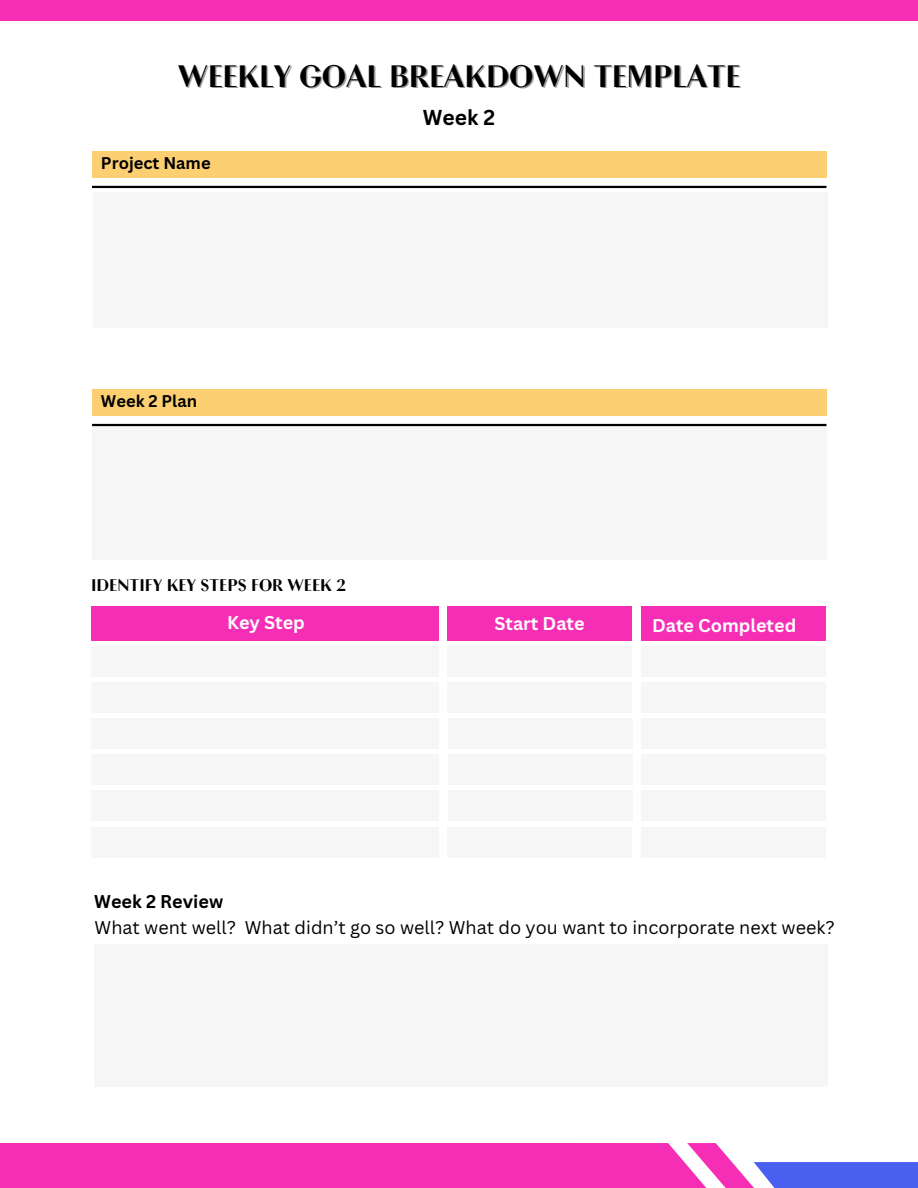
<style>
.page{position:relative;width:918px;height:1188px;background:#fff}
.page>*{position:absolute;margin:0;border:0;box-sizing:border-box;transform-origin:0 0}
.t1{font:700 33px "Chong Modern W04";color:#000}
.t2{font:700 21px "Canva Sans";color:#000}
.t3{font:18px "Canva Sans";color:#000}
.t4{font:700 18px "Canva Sans";color:#fefefe}
.t5{font:700 18px "Chong Modern W04";color:#000}
.t6{font:700 18px "Canva Sans";color:#000}
.t7{font:700 16.5px "Canva Sans";color:#000}
</style>
<div class="page">
<div style="left:92px;top:151px;width:734px;height:26px;background:#fccf72"></div>
<hr style="left:92px;top:186px;width:734px;height:2px;background:#000">
<div style="left:92px;top:424px;width:734px;height:135px;background:#f6f6f6"></div>
<div style="left:92px;top:389px;width:734px;height:26px;background:#fccf72"></div>
<hr style="left:92px;top:424px;width:734px;height:2px;background:#000">
<div style="left:91px;top:606px;width:347px;height:34px;background:#f62eb6"></div>
<div style="left:447px;top:606px;width:185px;height:34px;background:#f62eb6"></div>
<div style="left:641px;top:606px;width:184px;height:34px;background:#f62eb6"></div>
<div style="left:91px;top:646px;width:347px;height:31px;background:#f6f6f6"></div>
<div style="left:447px;top:646px;width:185px;height:31px;background:#f6f6f6"></div>
<div style="left:641px;top:646px;width:185px;height:31px;background:#f6f6f6"></div>
<div style="left:94px;top:944px;width:734px;height:143px;background:#f6f6f6"></div>
<div style="left:91px;top:682px;width:347px;height:31px;background:#f6f6f6"></div>
<div style="left:447px;top:682px;width:185px;height:31px;background:#f6f6f6"></div>
<div style="left:641px;top:682px;width:185px;height:31px;background:#f6f6f6"></div>
<div style="left:92px;top:718px;width:347px;height:31px;background:#f6f6f6"></div>
<div style="left:448px;top:718px;width:185px;height:31px;background:#f6f6f6"></div>
<div style="left:642px;top:718px;width:184px;height:31px;background:#f6f6f6"></div>
<div style="left:92px;top:754px;width:347px;height:31px;background:#f6f6f6"></div>
<div style="left:448px;top:754px;width:185px;height:31px;background:#f6f6f6"></div>
<div style="left:642px;top:754px;width:184px;height:31px;background:#f6f6f6"></div>
<div style="left:92px;top:790px;width:347px;height:31px;background:#f6f6f6"></div>
<div style="left:448px;top:790px;width:185px;height:31px;background:#f6f6f6"></div>
<div style="left:642px;top:790px;width:184px;height:31px;background:#f6f6f6"></div>
<svg style="left:0;top:1143px;width:918px;height:45px"></svg>
<div style="left:0;top:0;width:918px;height:21px;background:#f62eb6"></div>
<div style="left:94px;top:193px;width:734px;height:135px;background:#f6f6f6"></div>
<div style="left:91px;top:827px;width:347px;height:31px;background:#f6f6f6"></div>
<div style="left:447px;top:827px;width:185px;height:31px;background:#f6f6f6"></div>
<div style="left:641px;top:827px;width:185px;height:31px;background:#f6f6f6"></div>
<h2 class="t1" style="left:178px;top:58px;width:564px">WEEKLY GOAL BREAKDOWN TEMPLATE</h2>
<h1 class="t7" style="left:101px;top:151px;width:111px">Project Name</h1>
<p class="t2" style="left:423px;top:102px;width:74px">Week 2</p>
<h4 class="t7" style="left:101px;top:389px;width:98px">Week 2 Plan</h4>
<h4 class="t5" style="left:91px;top:576px;width:256px">IDENTIFY KEY STEPS FOR WEEK 2</h4>
<h4 class="t4" style="left:227px;top:610px;width:79px">Key Step</h4>
<h4 class="t4" style="left:495px;top:611px;width:92px">Start Date</h4>
<h4 class="t4" style="left:652px;top:613px;width:146px">Date Completed</h4>
<h3 class="t6" style="left:94px;top:888px;width:130px">Week 2 Review</h3>
<h4 class="t3" style="left:95px;top:915px;width:742px">What went well? What didn’t go so well? What do you want to incorporate next week?</h4>
</div>
